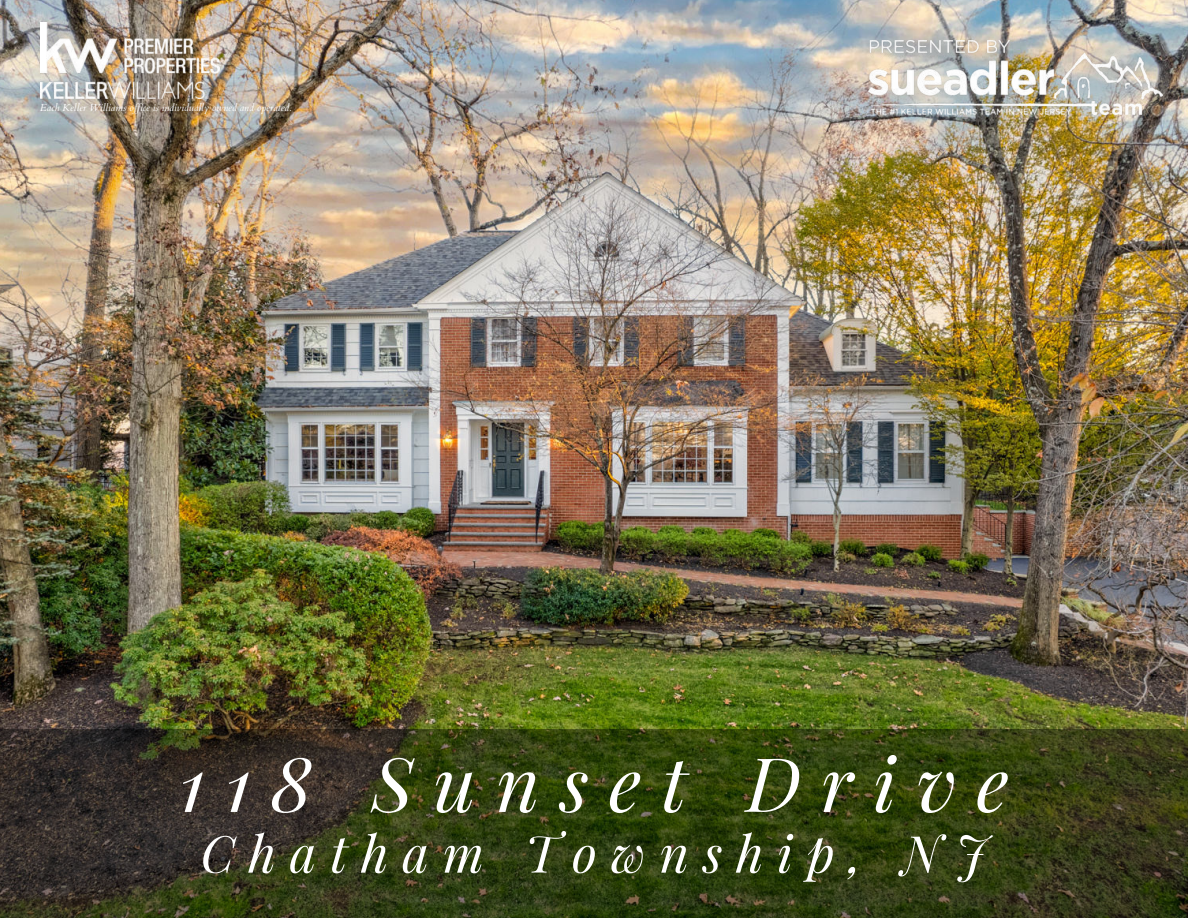
<style>
.page{position:relative;width:1188px;height:918px;background:#fff}
.page>*{position:absolute;margin:0;border:0;box-sizing:border-box;transform-origin:0 0}
.t1{font:italic 75px "Playfair Display";letter-spacing:.27em;color:#fff}
.t2{font:italic 51px "Playfair Display";letter-spacing:.27em;color:#fff}
.t3{font:italic 10.05px "Cardo";color:#fff}
</style>
<div class="page">
<img style="left:0;top:0;width:1188px;height:729px">
<svg style="left:0;top:729px;width:1188px;height:189px;background:#333a17"></svg>
<img style="left:40px;top:22px;width:179px;height:77px">
<img style="left:869px;top:41px;width:293px;height:74px">
<p class="t3" style="left:40px;top:102px;width:252px">Each Keller Williams office is individually owned and operated.</p>
<h1 class="t1" style="left:179px;top:726px;width:831px">118 Sunset Drive</h1>
<h2 class="t2" style="left:201px;top:814px;width:788px">Chatham Township, NJ</h2>
</div>
